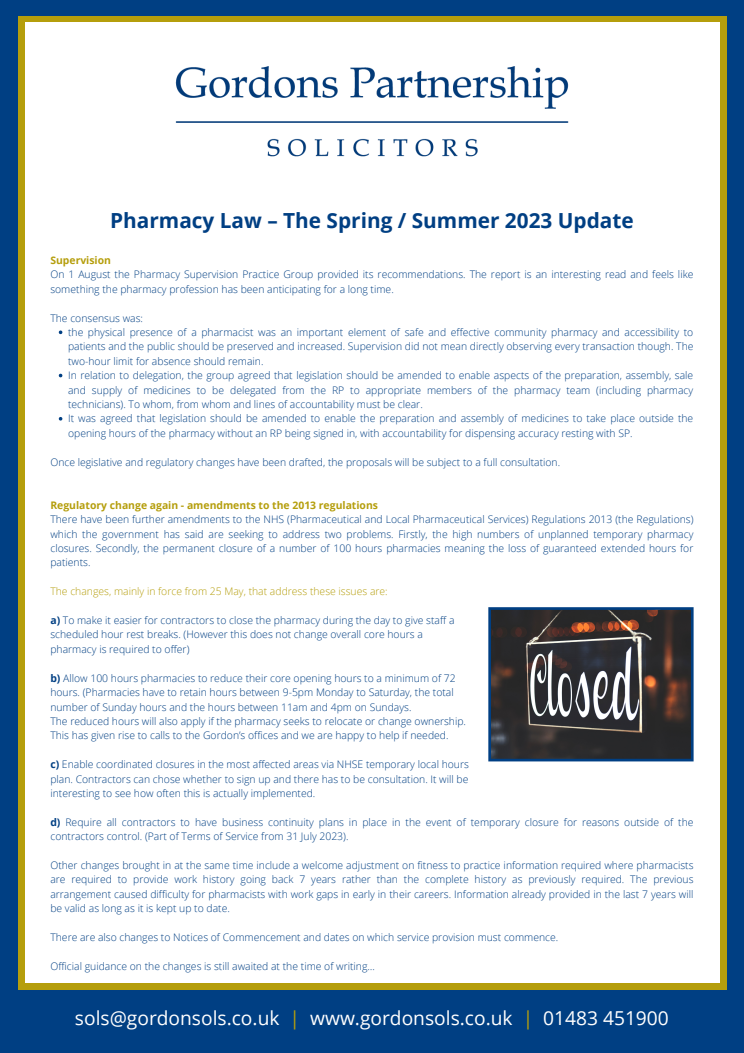
<style>
.page{position:relative;width:744px;height:1053px;background:#fff}
.page>*{position:absolute;margin:0;border:0;box-sizing:border-box;transform-origin:0 0}
.t1{font:700 20.8px "Open Sans";color:#003f83}
.t2{font:19.2px "Open Sans";color:#fff}
.t3{font:300 10.4px/14.4px "Open Sans";color:#003f83;text-align:justify}
.t4{font:700 10.4px "Open Sans";color:#b59e0c}
.t5{font:300 10.4px "Open Sans";color:#b59e0c}
.s1{font-weight:700}
.s2{color:#b59e0c}
</style>
<div class="page">
<div style="left:0;top:0;width:744px;height:16px;background:#003f83"></div>
<div style="left:726px;top:0;width:18px;height:1052px;background:#003f83"></div>
<div style="left:0;top:0;width:18px;height:1052px;background:#003f83"></div>
<svg style="left:59px;top:330px;width:3px;height:4px"></svg>
<div style="left:0;top:989px;width:744px;height:63px;background:#003f83"></div>
<div style="left:18px;top:16px;width:6px;height:973px;background:#b59e0c"></div>
<div style="left:720px;top:16px;width:7px;height:973px;background:#b59e0c"></div>
<div style="left:18px;top:983px;width:708px;height:6px;background:#b59e0c"></div>
<div style="left:18px;top:16px;width:708px;height:6px;background:#b59e0c"></div>
<img style="left:175px;top:66px;width:394px;height:91px">
<svg style="left:488px;top:607px;width:206px;height:154px;background:#434145"></svg>
<p class="t1" style="left:110px;top:206px;width:525px">Pharmacy Law – The Spring / Summer 2023 Update</p>
<p class="t4" style="left:50px;top:253px;width:62px">Supervision</p>
<p class="t3" style="left:50px;top:267px;width:645px">On 1 August the Pharmacy Supervision Practice Group provided its recommendations. The report is an interesting read and feels like something the pharmacy profession has been anticipating for a long time.</p>
<p class="t3" style="left:50px;top:310px;width:94px">The consensus was:</p>
<p class="t3" style="left:68px;top:324px;width:627px">the physical presence of a pharmacist was an important element of safe and effective community pharmacy and accessibility to patients and the public should be preserved and increased. Supervision did not mean directly observing every transaction though. The two-hour limit for absence should remain.</p>
<p class="t3" style="left:68px;top:368px;width:627px">In relation to delegation, the group agreed that legislation should be amended to enable aspects of the preparation, assembly, sale and supply of medicines to be delegated from the RP to appropriate members of the pharmacy team (including pharmacy technicians). To whom, from whom and lines of accountability must be clear.</p>
<p class="t3" style="left:68px;top:411px;width:627px">It was agreed that legislation should be amended to enable the preparation and assembly of medicines to take place outside the opening hours of the pharmacy without an RP being signed in, with accountability for dispensing accuracy resting with SP.</p>
<p class="t3" style="left:50px;top:454px;width:511px">Once legislative and regulatory changes have been drafted, the proposals will be subject to a full consultation.</p>
<p class="t4" style="left:50px;top:497px;width:329px">Regulatory change again - amendments to the 2013 regulations</p>
<p class="t3" style="left:50px;top:512px;width:645px">There have been further amendments to the NHS (Pharmaceutical and Local Pharmaceutical Services) Regulations 2013 (the Regulations) which the government has said are seeking to address two problems. Firstly, the high numbers of unplanned temporary pharmacy closures. Secondly, the permanent closure of a number of 100 hours pharmacies meaning the loss of guaranteed extended hours for patients.</p>
<p class="t5" style="left:50px;top:584px;width:339px">The changes, mainly in force from 25 May, that address these issues are:</p>
<p class="t3" style="left:50px;top:612px;width:406px"><span class="s1">a)</span> To make it easier for contractors to close the pharmacy during the day to give staff a</p>
<p class="t3" style="left:50px;top:627px;width:374px">scheduled hour rest breaks. (However this does not change overall core hours a</p>
<p class="t3" style="left:50px;top:641px;width:141px">pharmacy is required to offer)</p>
<p class="t3" style="left:50px;top:670px;width:407px"><span class="s1">b)</span> Allow 100 hours pharmacies to reduce their core opening hours to a minimum of 72</p>
<p class="t3" style="left:50px;top:684px;width:405px">hours. (Pharmacies have to retain hours between 9-5pm Monday to Saturday, the total</p>
<p class="t3" style="left:50px;top:699px;width:363px">number of Sunday hours and the hours between 11am and 4pm on Sundays.</p>
<p class="t3" style="left:50px;top:713px;width:417px">The reduced hours will also apply if the pharmacy seeks to relocate or change ownership.</p>
<p class="t3" style="left:50px;top:728px;width:400px">This has given rise to calls to the Gordon’s offices and we are happy to help if needed.</p>
<p class="t3" style="left:50px;top:756px;width:420px"><span class="s1">c)</span> Enable coordinated closures in the most affected areas via NHSE temporary local hours</p>
<p class="t3" style="left:50px;top:771px;width:420px">plan. Contractors can chose whether to sign up and there has to be consultation. It will be</p>
<p class="t3" style="left:50px;top:785px;width:267px">interesting to see how often this is actually implemented.</p>
<p class="t3" style="left:50px;top:814px;width:645px"><span class="s1">d)</span> Require all contractors to have business continuity plans in place in the event of temporary closure for reasons outside of the contractors control. (Part of Terms of Service from 31 July 2023).</p>
<p class="t3" style="left:50px;top:857px;width:645px">Other changes brought in at the same time include a welcome adjustment on fitness to practice information required where pharmacists are required to provide work history going back 7 years rather than the complete history as previously required. The previous arrangement caused difficulty for pharmacists with work gaps in early in their careers. Information already provided in the last 7 years will be valid as long as it is kept up to date.</p>
<p class="t3" style="left:50px;top:929px;width:509px">There are also changes to Notices of Commencement and dates on which service provision must commence.</p>
<p class="t3" style="left:50px;top:958px;width:326px">Official guidance on the changes is still awaited at the time of writing…</p>
<p class="t2" style="left:75px;top:1004px;width:595px">sols@gordonsols.co.uk <span class="s2">|</span> www.gordonsols.co.uk <span class="s2">|</span> 01483 451900</p>
</div>
